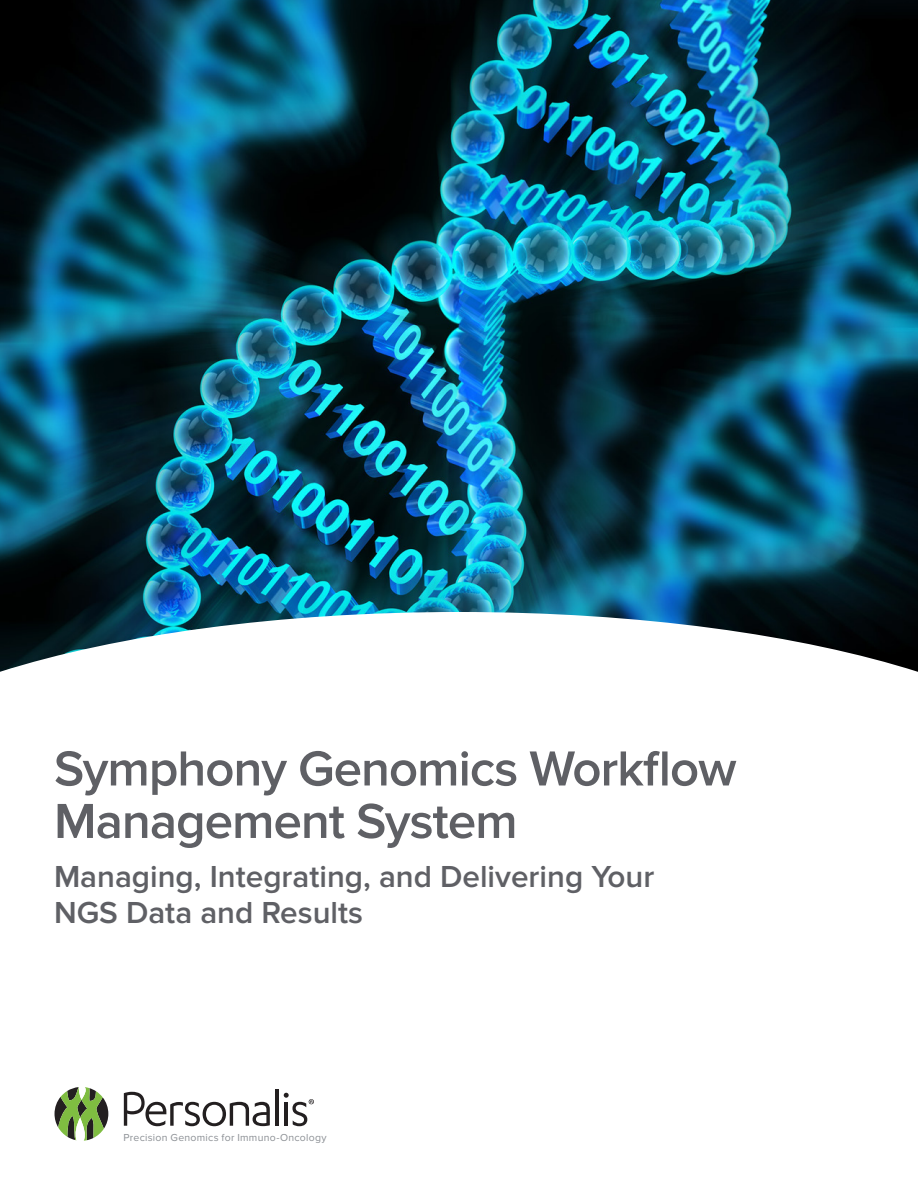
<style>
.page{position:relative;width:918px;height:1188px;background:#fff}
.page>*{position:absolute;margin:0;border:0;box-sizing:border-box;transform-origin:0 0}
.t1{font:600 51px/52.5px "Proxima Nova";letter-spacing:-.02em;color:#5f6065}
.t2{font:600 31.5px/36px "Proxima Nova";color:#5f6065}
.t3{font:10.5px "Proxima Nova";letter-spacing:.025em;color:#8c9095}
</style>
<div class="page">
<img style="left:0;top:0;width:918px;height:672px">
<hr style="left:275px;top:1089px;width:4px;height:37px;background:#231f20">
<svg style="left:124px;top:1092px;width:146px;height:34px"></svg>
<svg style="left:284px;top:1093px;width:30px;height:33px"></svg>
<svg style="left:55px;top:1087px;width:53px;height:54px"></svg>
<h1 class="t1" style="left:54px;top:743px;width:684px">Symphony Genomics Workflow<br>Management System</h1>
<p class="t2" style="left:54px;top:860px;width:602px">Managing, Integrating, and Delivering Your<br>NGS Data and Results</p>
<p class="t3" style="left:123px;top:1131px;width:205px">Precision Genomics for Immuno-Oncology</p>
</div>
